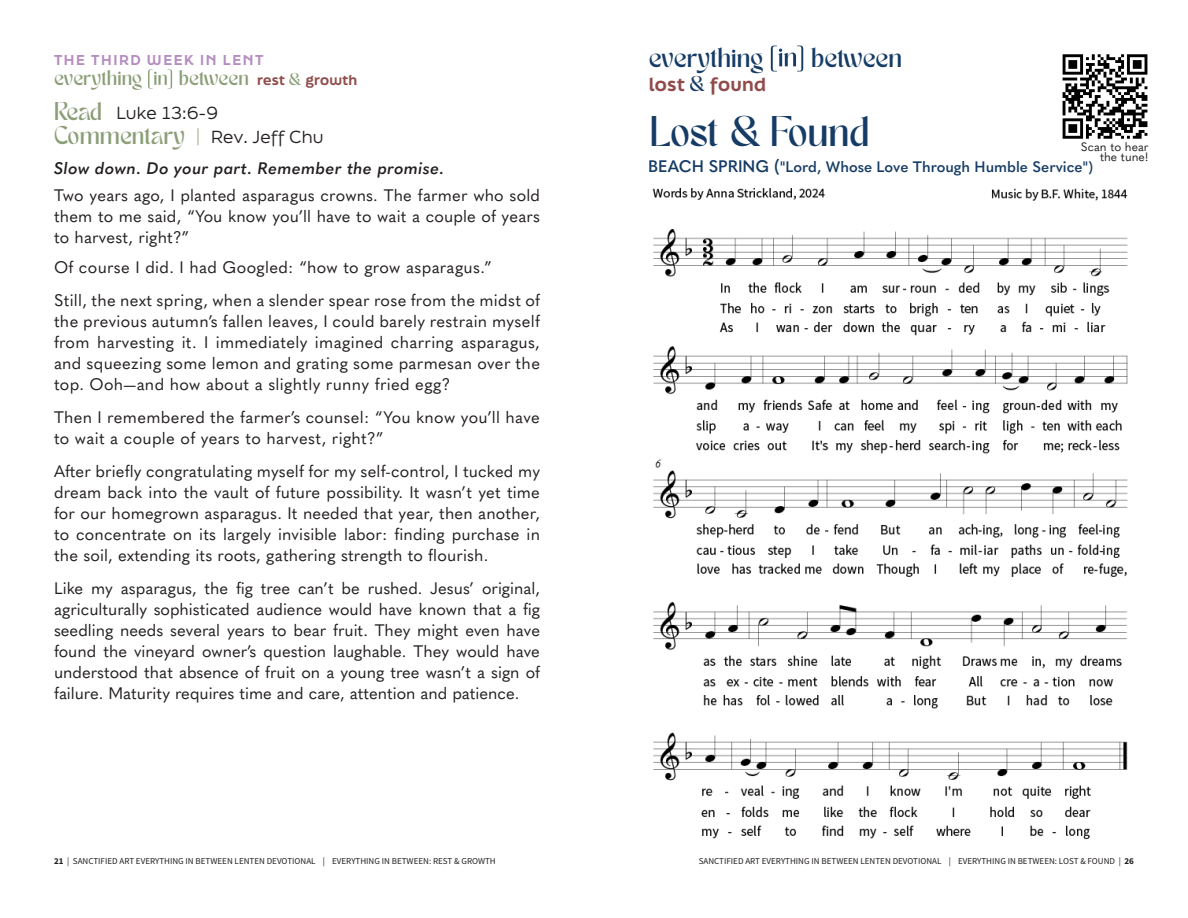
<style>
.page{position:relative;width:1188px;height:918px;background:#fff}
.page>*{position:absolute;margin:0;border:0;box-sizing:border-box;transform-origin:0 0}
.t1{font:30px "TAN MERINGUE";color:#163c66}
.t2{font:19.5px "TAN MERINGUE";letter-spacing:.01em;color:#163c66}
.t3{font:800 18px "Final Six";letter-spacing:.02em;color:#904b4a}
.t4{font:16.5px/21px "Quasimoda";letter-spacing:.015em;color:#231f20;text-align:justify}
.t5{font:italic 600 16.5px "Quasimoda";letter-spacing:.02em;color:#231f20}
.t6{font:16.5px "Final Six";letter-spacing:.015em;color:#231f20}
.t7{font:600 15px "Quasimoda";color:#163c66}
.t8{font:15px "TAN MERINGUE";letter-spacing:.01em;color:#8b9e78}
.t9{font:800 13.5px "Final Six";letter-spacing:.12em;color:#b58dc0}
.t10{font:800 13.5px "Final Six";letter-spacing:.02em;color:#904b4a}
.t11{font:12px "Quasimoda";color:#231f20}
.t12{font:9px "Source Sans Pro";color:#231f20}
.s1{font-family:"TAN MERINGUE";font-weight:400;font-size:15px;color:#8b9e78}
.s2{font-family:"TAN MERINGUE";font-weight:400;font-size:12px;color:#8b9e78}
.s3{font-family:"TAN MERINGUE";font-size:18px;color:#8b9e78}
.s4{font-family:"Quasimoda";font-weight:300;color:#8b9e78}
.s5{font-weight:700}
.s6{font-family:"TAN MERINGUE";font-weight:400;font-size:15px;color:#163c66}
.s7{font-size:16.5px}
.s8{font-size:18px}
</style>
<div class="page">
<svg style="left:148px;top:69px;width:24px;height:20px"></svg>
<svg style="left:771px;top:46px;width:32px;height:25px"></svg>
<img style="left:652px;top:188px;width:476px;height:652px">
<img style="left:1062px;top:54px;width:86px;height:85px">
<p class="t9" style="left:54px;top:50px;width:211px">THE THIRD WEEK IN LENT</p>
<p class="t8" style="left:54px;top:66px;width:89px">everything</p>
<p class="t10" style="left:179px;top:70px;width:180px"><span class="s1">between</span> rest <span class="s2">&amp;</span> growth</p>
<p class="t6" style="left:54px;top:101px;width:165px"><span class="s3">Read</span> Luke 13:6-9</p>
<p class="t6" style="left:54px;top:125px;width:271px"><span class="s3">Commentary</span> <span class="s4">|</span> Rev. Jeff Chu</p>
<p class="t5" style="left:54px;top:156px;width:392px">Slow down. Do your part. Remember the promise.</p>
<p class="t4" style="left:54px;top:184px;width:488px">Two years ago, I planted asparagus crowns. The farmer who sold them to me said, “You know you’ll have to wait a couple of years to harvest, right?”</p>
<p class="t4" style="left:54px;top:256px;width:440px">Of course I did. I had Googled: “how to grow asparagus.”</p>
<p class="t4" style="left:54px;top:289px;width:488px">Still, the next spring, when a slender spear rose from the midst of the previous autumn’s fallen leaves, I could barely restrain myself from harvesting it. I immediately imagined charring asparagus, and squeezing some lemon and grating some parmesan over the top. Ooh—and how about a slightly runny fried egg?</p>
<p class="t4" style="left:54px;top:406px;width:487px">Then I remembered the farmer’s counsel: “You know you’ll have to wait a couple of years to harvest, right?”</p>
<p class="t4" style="left:54px;top:460px;width:488px">After briefly congratulating myself for my self-control, I tucked my dream back into the vault of future possibility. It wasn’t yet time for our homegrown asparagus. It needed that year, then another, to concentrate on its largely invisible labor: finding purchase in the soil, extending its roots, gathering strength to flourish.</p>
<p class="t4" style="left:54px;top:577px;width:488px">Like my asparagus, the fig tree can’t be rushed. Jesus’ original, agriculturally sophisticated audience would have known that a fig seedling needs several years to bear fruit. They might even have found the vineyard owner’s question laughable. They would have understood that absence of fruit on a young tree wasn’t a sign of failure. Maturity requires time and care, attention and patience.</p>
<p class="t12" style="left:54px;top:855px;width:443px"><span class="s5">21</span> | SANCTIFIED ART EVERYTHING IN BETWEEN LENTEN DEVOTIONAL | EVERYTHING IN BETWEEN: REST &amp; GROWTH</p>
<p class="t2" style="left:649px;top:42px;width:116px">everything</p>
<p class="t2" style="left:811px;top:42px;width:92px">between</p>
<p class="t3" style="left:649px;top:71px;width:119px">lost <span class="s6">&amp;</span> found</p>
<p class="t1" style="left:650px;top:108px;width:221px">Lost &amp; Found</p>
<p class="t11" style="left:1081px;top:137px;width:69px">Scan to hear</p>
<p class="t11" style="left:1100px;top:148px;width:50px">the tune!</p>
<p class="t7" style="left:648px;top:155px;width:446px"><span class="s7">BEACH SPRING</span> <span class="s8">(</span>"Lord, Whose Love Through Humble Service")</p>
<p class="t12" style="left:699px;top:855px;width:437px">SANCTIFIED ART EVERYTHING IN BETWEEN LENTEN DEVOTIONAL | EVERYTHING IN BETWEEN: LOST &amp; FOUND | <span class="s5">26</span></p>
</div>
